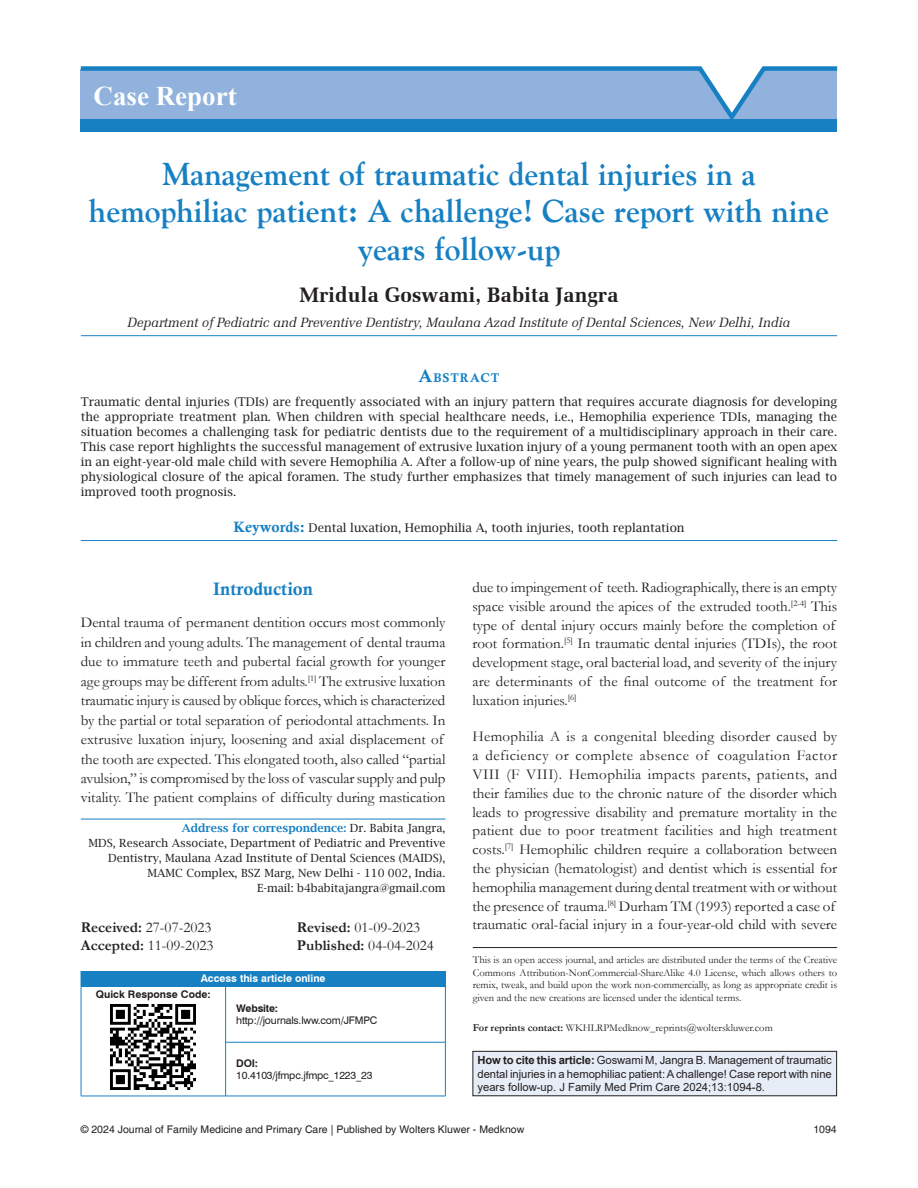
<style>
.page{position:relative;width:918px;height:1188px;background:#fff}
.page>*{position:absolute;margin:0;border:0;box-sizing:border-box;transform-origin:0 0}
.AT{font:700 31.5px/37.5px "Goudy";color:#1680c3;text-align:center}
.AH{font:700 27px "Times New Roman";color:#fff}
.AU{font:700 21px "Zapf Elliptical 711 BT";color:#231f20}
.t1{font:18px "Calis MT Bol";color:#1680c3}
.TX{font:15px/18.8px "Garamond";color:#231f20}
.TX-2{font:700 15px "Garamond";color:#231f20}
.AFF{font:italic 13.5px "Zapf Elliptical 711 BT";color:#231f20}
.ABSH{font:12.6px "Calis MT Bol";letter-spacing:.07em;color:#1680c3}
.ABS{font:12px/15px "Lucida Bright";color:#231f20;text-align:justify}
.KWD{font:12px "Lucida Bright";color:#231f20}
.ADD{font:11.25px/15px "Lucida Bright";color:#231f20;text-align:right}
.HTC{font:11.25px/13.5px "Arial";color:#231f20;text-align:justify}
.Reprint{font:10.5px/12.6px "Garamond";color:#231f20;text-align:justify}
.RF{font:10.5px "Helvetica";color:#231f20}
.WEB{font:10.5px/12.6px "Swiss 721 BT";letter-spacing:-.015em;color:#231f20}
.AAO{font:700 10.5px "Swiss 721 BT";color:#fff}
.QRC{font:700 10.5px "Swiss 721 BT";color:#231f20}
.s1{font-size:18px}
.s2{font-family:"Calis MT Bol";font-size:15px;color:#1680c3}
.s3{font-weight:600;color:#1680c3}
.s4{font-weight:700}
.s5{font-weight:400}
</style>
<div class="page">
<svg style="left:80px;top:66px;width:758px;height:59px;background:#8ab0db"></svg>
<div style="left:81px;top:119px;width:756px;height:13px;background:#1680c3"></div>
<hr style="left:81px;top:335px;width:756px;height:1px;background:#1680c3">
<hr style="left:81px;top:540px;width:756px;height:1px;background:#1680c3">
<div style="left:81px;top:971px;width:364px;height:15px;background:#1680c3"></div>
<svg style="left:445px;top:971px;width:1px;height:15px"></svg>
<hr style="left:81px;top:1096px;width:145px;height:1px;background:#1680c3">
<hr style="left:226px;top:1096px;width:220px;height:1px;background:#1680c3">
<hr style="left:81px;top:986px;width:145px;height:1px;background:#1680c3">
<hr style="left:81px;top:986px;width:1px;height:56px;background:#1680c3">
<hr style="left:81px;top:1042px;width:1px;height:54px;background:#1680c3">
<hr style="left:226px;top:986px;width:220px;height:1px;background:#1680c3">
<hr style="left:225px;top:986px;width:1px;height:56px;background:#1680c3">
<hr style="left:445px;top:986px;width:1px;height:56px;background:#1680c3">
<hr style="left:225px;top:1042px;width:221px;height:1px;background:#1680c3">
<hr style="left:225px;top:1042px;width:1px;height:54px;background:#1680c3">
<hr style="left:445px;top:1042px;width:1px;height:54px;background:#1680c3">
<img style="left:111px;top:1004px;width:85px;height:85px">
<hr style="left:81px;top:819px;width:365px;height:1px;background:#1680c3">
<div style="left:473px;top:1051px;width:364px;height:45px;background:#e7edf7"></div>
<div style="left:472px;top:1051px;width:365px;height:45px;border:1px solid #231f20"></div>
<hr style="left:473px;top:947px;width:364px;height:1px;background:#231f20">
<p class="AH" style="left:94px;top:77px;width:145px">Case Report</p>
<p class="AT" style="left:89px;top:155px;width:742px">Management of traumatic dental injuries in a hemophiliac patient: A challenge! Case report with nine years follow‑up</p>
<p class="AU" style="left:299px;top:282px;width:321px">Mridula Goswami, Babita Jangra</p>
<p class="AFF" style="left:128px;top:314px;width:664px">Department of Pediatric and Preventive Dentistry, Maulana Azad Institute of Dental Sciences, New Delhi, India</p>
<p class="ABSH" style="left:419px;top:371px;width:82px"><span class="s1">A</span>BSTRACT</p>
<p class="ABS" style="left:81px;top:394px;width:758px">Traumatic dental injuries (TDIs) are frequently associated with an injury pattern that requires accurate diagnosis for developing the appropriate treatment plan. When children with special healthcare needs, i.e., Hemophilia experience TDIs, managing the situation becomes a challenging task for pediatric dentists due to the requirement of a multidisciplinary approach in their care.<br>This case report highlights the successful management of extrusive luxation injury of a young permanent tooth with an open apex in an eight‑year‑old male child with severe Hemophilia A. After a follow‑up of nine years, the pulp showed significant healing with physiological closure of the apical foramen. The study further emphasizes that timely management of such injuries can lead to improved tooth prognosis.</p>
<p class="KWD" style="left:234px;top:521px;width:452px"><span class="s2">Keywords:</span> Dental luxation, Hemophilia A, tooth injuries, tooth replantation</p>
<h1 class="t1" style="left:213px;top:579px;width:101px">Introduction</h1>
<p class="TX" style="left:81px;top:612px;width:366px;line-height:19.5px">Dental trauma of permanent dentition occurs most commonly in children and young adults. The management of dental trauma due to immature teeth and pubertal facial growth for younger age groups may be different from adults.<sup>[1]</sup> The extrusive luxation traumatic injury is caused by oblique forces, which is characterized by the partial or total separation of periodontal attachments. In extrusive luxation injury, loosening and axial displacement of the tooth are expected. This elongated tooth, also called “partial avulsion,” is compromised by the loss of vascular supply and pulp vitality. The patient complains of difficulty during mastication</p>
<p class="ADD" style="left:88px;top:821px;width:359px"><span class="s3">Address for correspondence:</span> Dr. Babita Jangra,<br>MDS, Research Associate, Department of Pediatric and Preventive Dentistry, Maulana Azad Institute of Dental Sciences (MAIDS), MAMC Complex, BSZ Marg, New Delhi ‑ 110 002, India.<br>E‑mail: b4babitajangra@gmail.com</p>
<p class="TX" style="left:81px;top:918px;width:132px"><span class="s4">Received:</span> 27‑07‑2023</p>
<p class="TX" style="left:297px;top:918px;width:125px"><span class="s4">Revised:</span> 01‑09‑2023</p>
<p class="TX" style="left:81px;top:936px;width:134px"><span class="s4">Accepted:</span> 11‑09‑2023</p>
<p class="TX-2" style="left:297px;top:935px;width:139px">Published: <span class="s5">04-04-2024</span></p>
<p class="AAO" style="left:201px;top:971px;width:126px">Access this article online</p>
<p class="QRC" style="left:96px;top:987px;width:116px">Quick Response Code:</p>
<p class="WEB" style="left:236px;top:1001px;width:143px"><span class="s4">Website: </span>http://journals.lww.com/JFMPC</p>
<p class="WEB" style="left:236px;top:1056px;width:138px"><span class="s4">DOI:<br></span>10.4103/jfmpc.jfmpc_1223_23</p>
<p class="TX" style="left:472px;top:577px;width:366px">due to impingement of teeth. Radiographically, there is an empty space visible around the apices of the extruded tooth.<sup>[2‑4]</sup> This type of dental injury occurs mainly before the completion of root formation.<sup>[5]</sup> In traumatic dental injuries (TDIs), the root development stage, oral bacterial load, and severity of the injury are determinants of the final outcome of the treatment for luxation injuries.<sup>[6]</sup></p>
<p class="TX" style="left:472px;top:727px;width:366px">Hemophilia A is a congenital bleeding disorder caused by a deficiency or complete absence of coagulation Factor VIII (F VIII). Hemophilia impacts parents, patients, and their families due to the chronic nature of the disorder which leads to progressive disability and premature mortality in the patient due to poor treatment facilities and high treatment costs.<sup>[7]</sup> Hemophilic children require a collaboration between the physician (hematologist) and dentist which is essential for hemophilia management during dental treatment with or without the presence of trauma.<sup>[8]</sup> Durham TM (1993) reported a case of traumatic oral‑facial injury in a four‑year‑old child with severe</p>
<p class="Reprint" style="left:473px;top:953px;width:366px">This is an open access journal, and articles are distributed under the terms of the Creative Commons Attribution‑NonCommercial‑ShareAlike 4.0 License, which allows others to remix, tweak, and build upon the work non‑commercially, as long as appropriate credit is given and the new creations are licensed under the identical terms.</p>
<p class="Reprint" style="left:473px;top:1021px;width:301px"><span class="s4">For reprints contact:</span> WKHLRPMedknow_reprints@wolterskluwer.com</p>
<p class="HTC" style="left:478px;top:1053px;width:356px"><span class="s4">How to cite this article:</span> Goswami M, Jangra B. Management of traumatic dental injuries in a hemophiliac patient: A challenge! Case report with nine years follow‑up. J Family Med Prim Care 2024;13:1094-8.</p>
<p class="RF" style="left:81px;top:1124px;width:445px">© 2024 Journal of Family Medicine and Primary Care | Published by Wolters Kluwer ‑ Medknow</p>
<p class="RF" style="left:813px;top:1124px;width:25px">1094</p>
</div>
